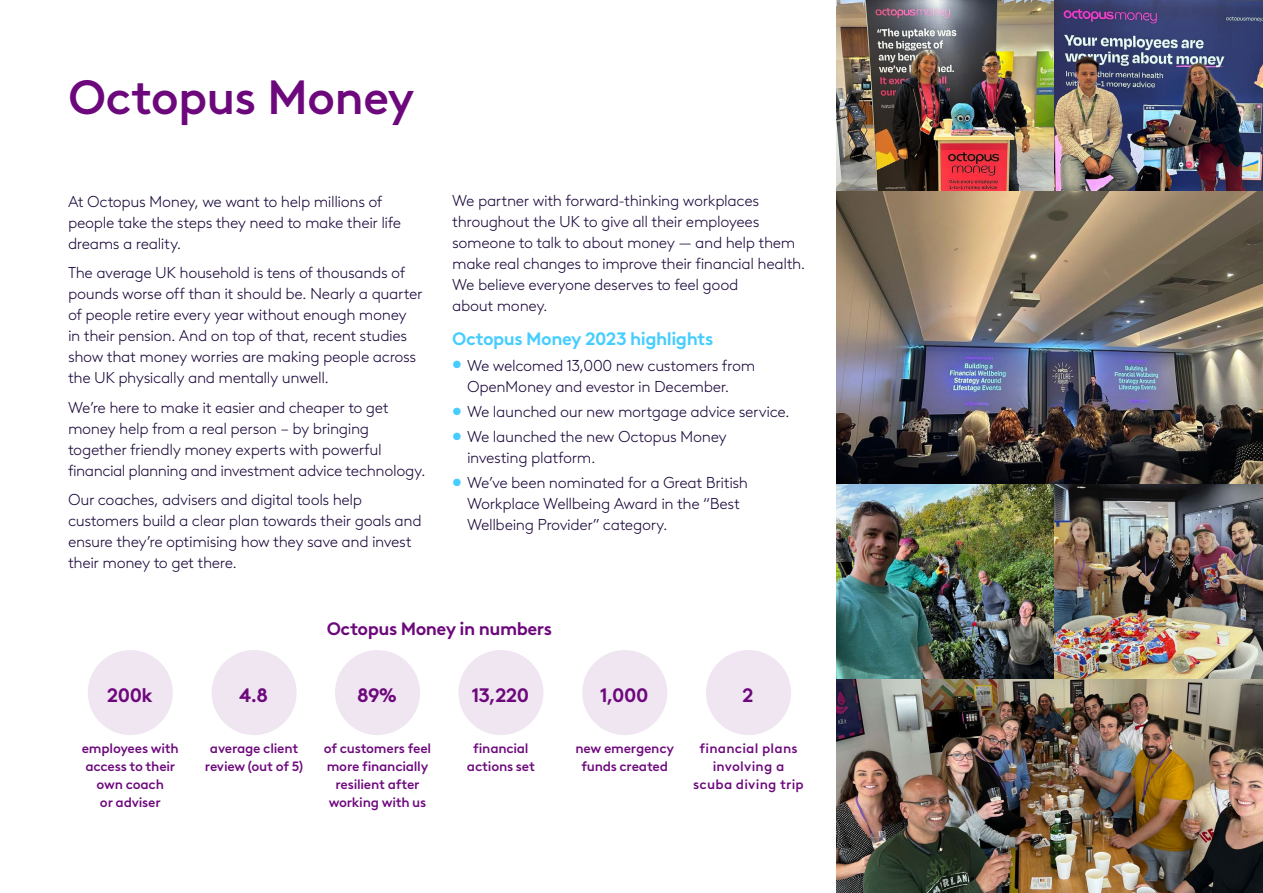
<style>
.page{position:relative;width:1263px;height:893px;background:#fff}
.page>*{position:absolute;margin:0;border:0;box-sizing:border-box;transform-origin:0 0}
.t1{font:500 48px "Brown LL";letter-spacing:-.02em;color:#6d087c}
.t2{font:700 19.5px "Brown LL";letter-spacing:-.03em;color:#6d087c}
.t3{font:700 18px "Brown LL";letter-spacing:-.03em;color:#46cdff}
.t4{font:700 18px "Brown LL";letter-spacing:-.03em;color:#6d087c}
.t5{font:300 15.75px/21px "Brown LL";letter-spacing:-.025em;color:#1b073a}
.t6{font:500 13.5px/18px "Brown LL";letter-spacing:-.015em;color:#6d087c;text-align:center}
.t7{font:500 13.5px/18px "Brown LL";letter-spacing:.015em;color:#6d087c;text-align:center}
.s1{color:#46cdff}
</style>
<div class="page">
<img style="left:836px;top:0;width:218px;height:192px">
<img style="left:836px;top:483px;width:218px;height:196px">
<img style="left:1054px;top:0;width:209px;height:192px">
<img style="left:1054px;top:483px;width:209px;height:196px">
<img style="left:836px;top:192px;width:427px;height:291px">
<img style="left:836px;top:679px;width:427px;height:214px">
<div style="left:88px;top:650px;width:85px;height:85px;background:#f0e6f2;border-radius:50%"></div>
<div style="left:212px;top:650px;width:85px;height:85px;background:#f0e6f2;border-radius:50%"></div>
<div style="left:335px;top:650px;width:85px;height:85px;background:#f0e6f2;border-radius:50%"></div>
<div style="left:458px;top:650px;width:85px;height:85px;background:#f0e6f2;border-radius:50%"></div>
<div style="left:582px;top:650px;width:85px;height:85px;background:#f0e6f2;border-radius:50%"></div>
<div style="left:706px;top:650px;width:85px;height:85px;background:#f0e6f2;border-radius:50%"></div>
<h1 class="t1" style="left:68px;top:60px;width:348px">Octopus Money</h1>
<p class="t5" style="left:68px;top:190px;width:335px">At Octopus Money, we want to help millions of people take the steps they need to make their life dreams a reality.</p>
<p class="t5" style="left:68px;top:261px;width:356px">The average UK household is tens of thousands of pounds worse off than it should be. Nearly a quarter of people retire every year without enough money in their pension. And on top of that, recent studies show that money worries are making people across the UK physically and mentally unwell.</p>
<p class="t5" style="left:68px;top:396px;width:359px">We’re here to make it easier and cheaper to get money help from a real person – by bringing together friendly money experts with powerful financial planning and investment advice technology.</p>
<p class="t5" style="left:68px;top:488px;width:355px">Our coaches, advisers and digital tools help customers build a clear plan towards their goals and ensure they’re optimising how they save and invest their money to get there.</p>
<p class="t5" style="left:452px;top:190px;width:355px">We partner with forward-thinking workplaces throughout the UK to give all their employees someone to talk to about money — and help them make real changes to improve their financial health.<br>We believe everyone deserves to feel good<br>about money.</p>
<p class="t3" style="left:452px;top:325px;width:263px">Octopus Money 2023 highlights</p>
<p class="t5" style="left:467px;top:354px;width:290px;text-indent:-15px"><span class="s1">•</span> We welcomed 13,000 new customers from<br>OpenMoney and evestor in December.</p>
<p class="t5" style="left:452px;top:400px;width:339px"><span class="s1">•</span> We launched our new mortgage advice service.</p>
<p class="t5" style="left:467px;top:425px;width:261px;text-indent:-15px"><span class="s1">•</span> We launched the new Octopus Money investing platform.</p>
<p class="t5" style="left:467px;top:471px;width:283px;text-indent:-15px"><span class="s1">•</span> We’ve been nominated for a Great British<br>Workplace Wellbeing Award in the “Best<br>Wellbeing Provider” category.</p>
<p class="t2" style="left:107px;top:680px;width:47px">200k</p>
<p class="t6" style="left:82px;top:738px;width:99px">employees with access to their own coach<br>or adviser</p>
<p class="t2" style="left:239px;top:680px;width:30px">4.8</p>
<p class="t6" style="left:205px;top:738px;width:100px">average client review (out of 5)</p>
<p class="t4" style="left:327px;top:614px;width:227px">Octopus Money in numbers</p>
<p class="t2" style="left:357px;top:680px;width:41px">89%</p>
<p class="t6" style="left:324px;top:738px;width:109px">of customers feel more financially resilient after working with us</p>
<p class="t2" style="left:472px;top:680px;width:59px">13,220</p>
<p class="t6" style="left:467px;top:738px;width:69px">financial actions set</p>
<p class="t2" style="left:600px;top:680px;width:50px">1,000</p>
<p class="t6" style="left:575px;top:738px;width:100px">new emergency funds created</p>
<p class="t2" style="left:742px;top:680px;width:13px">2</p>
<p class="t7" style="left:693px;top:738px;width:112px">financial plans involving a scuba diving trip</p>
</div>
